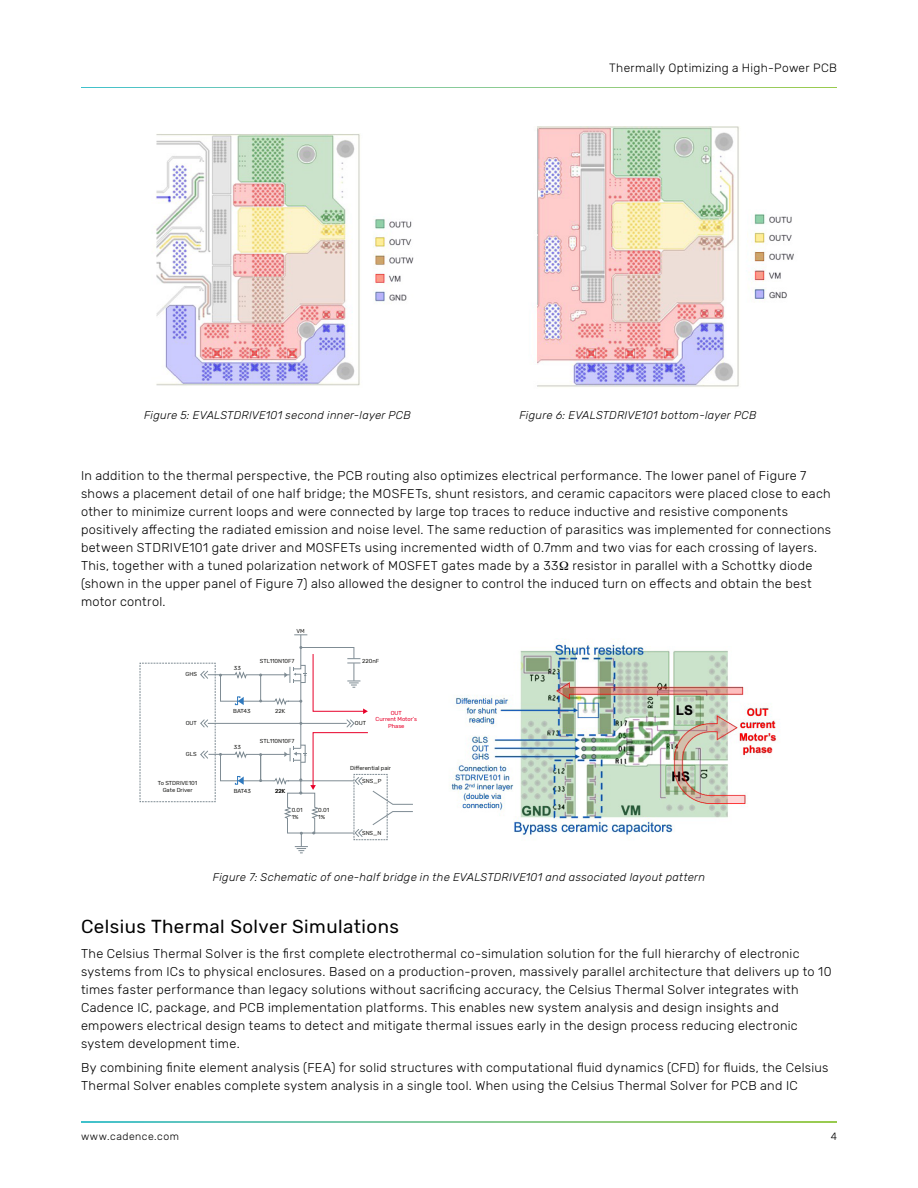
<style>
.page{position:relative;width:918px;height:1188px;background:#fff}
.page>*{position:absolute;margin:0;border:0;box-sizing:border-box;transform-origin:0 0}
.t1{font:18.75px "Rubik";letter-spacing:.025em;color:#000}
.t2{font:300 12.75px/18px "Rubik";letter-spacing:.025em;color:#000}
.t3{font:300 12px "Rubik";letter-spacing:.025em;color:#000}
.t4{font:italic 300 11.25px "Rubik";letter-spacing:.025em;color:#000}
.t5{font:300 10.5px "Rubik";letter-spacing:.05em;color:#000}
.t6{font:5.7px/6.9px "Rubik";color:#1d1d1b;text-align:center}
.t7{font:5.7px/6.9px "Rubik";color:#e8002a;text-align:center}
</style>
<div class="page">
<svg style="left:81px;top:87px;width:756px;height:1px"></svg>
<svg style="left:81px;top:1121px;width:756px;height:1px"></svg>
<img style="left:156px;top:133px;width:258px;height:253px">
<img style="left:537px;top:127px;width:257px;height:260px">
<svg style="left:140px;top:634px;width:273px;height:220px"></svg>
<img style="left:450px;top:641px;width:327px;height:199px">
<p class="t3" style="left:609px;top:61px;width:229px">Thermally Optimizing a High-Power PCB</p>
<p class="t4" style="left:144px;top:409px;width:268px">Figure 5: EVALSTDRIVE101 second inner-layer PCB</p>
<p class="t4" style="left:519px;top:409px;width:239px">Figure 6: EVALSTDRIVE101 bottom-layer PCB</p>
<p class="t2" style="left:81px;top:467px;width:752px">In addition to the thermal perspective, the PCB routing also optimizes electrical performance. The lower panel of Figure 7 shows a placement detail of one half bridge; the MOSFETs, shunt resistors, and ceramic capacitors were placed close to each other to minimize current loops and were connected by large top traces to reduce inductive and resistive components positively affecting the radiated emission and noise level. The same reduction of parasitics was implemented for connections between STDRIVE101 gate driver and MOSFETs using incremented width of 0.7mm and two vias for each crossing of layers.<br>This, together with a tuned polarization network of MOSFET gates made by a 33 resistor in parallel with a Schottky diode (shown in the upper panel of Figure 7) also allowed the designer to control the induced turn on effects and obtain the best motor control.</p>
<p class="t6" style="left:185px;top:671px;width:13px">GHS</p>
<p class="t6" style="left:234px;top:664px;width:8px">33</p>
<p class="t6" style="left:297px;top:628px;width:10px">VM</p>
<p class="t6" style="left:260px;top:658px;width:36px">STL110N10F7</p>
<p class="t6" style="left:186px;top:719px;width:13px">OUT</p>
<p class="t6" style="left:186px;top:751px;width:12px">GLS</p>
<p class="t6" style="left:233px;top:708px;width:19px">BAT43</p>
<p class="t6" style="left:275px;top:708px;width:12px">22K</p>
<p class="t6" style="left:234px;top:744px;width:8px">33</p>
<p class="t6" style="left:260px;top:738px;width:36px">STL110N10F7</p>
<p class="t6" style="left:158px;top:780px;width:41px">To STDRIVE101<br>Gate Driver</p>
<p class="t6" style="left:234px;top:788px;width:19px">BAT43</p>
<p class="t6" style="left:275px;top:788px;width:12px">22K</p>
<p class="t6" style="left:292px;top:813px;width:8px">1%</p>
<p class="t6" style="left:318px;top:806px;width:12px;text-align:left">0.01<br>1%</p>
<p class="t6" style="left:292px;top:806px;width:12px">0.01</p>
<p class="t6" style="left:362px;top:658px;width:19px">220nF</p>
<p class="t6" style="left:355px;top:719px;width:13px">OUT</p>
<p class="t7" style="left:376px;top:709px;width:43px">OUT<br>Current Motor’s<br>Phase</p>
<p class="t6" style="left:350px;top:765px;width:42px">Differential pair</p>
<p class="t6" style="left:362px;top:778px;width:21px">SNS_P</p>
<p class="t6" style="left:362px;top:830px;width:21px">SNS_N</p>
<p class="t4" style="left:213px;top:870px;width:494px">Figure 7: Schematic of one-half bridge in the EVALSTDRIVE101 and associated layout pattern</p>
<h1 class="t1" style="left:81px;top:916px;width:320px">Celsius Thermal Solver Simulations</h1>
<p class="t2" style="left:81px;top:945px;width:752px">The Celsius Thermal Solver is the first complete electrothermal co-simulation solution for the full hierarchy of electronic systems from ICs to physical enclosures. Based on a production-proven, massively parallel architecture that delivers up to 10 times faster performance than legacy solutions without sacrificing accuracy, the Celsius Thermal Solver integrates with Cadence IC, package, and PCB implementation platforms. This enables new system analysis and design insights and empowers electrical design teams to detect and mitigate thermal issues early in the design process reducing electronic system development time.</p>
<p class="t2" style="left:81px;top:1059px;width:749px">By combining finite element analysis (FEA) for solid structures with computational fluid dynamics (CFD) for fluids, the Celsius<br>Thermal Solver enables complete system analysis in a single tool. When using the Celsius Thermal Solver for PCB and IC</p>
<p class="t5" style="left:81px;top:1130px;width:99px">www.cadence.com</p>
<p class="t5" style="left:831px;top:1130px;width:8px">4</p>
</div>
